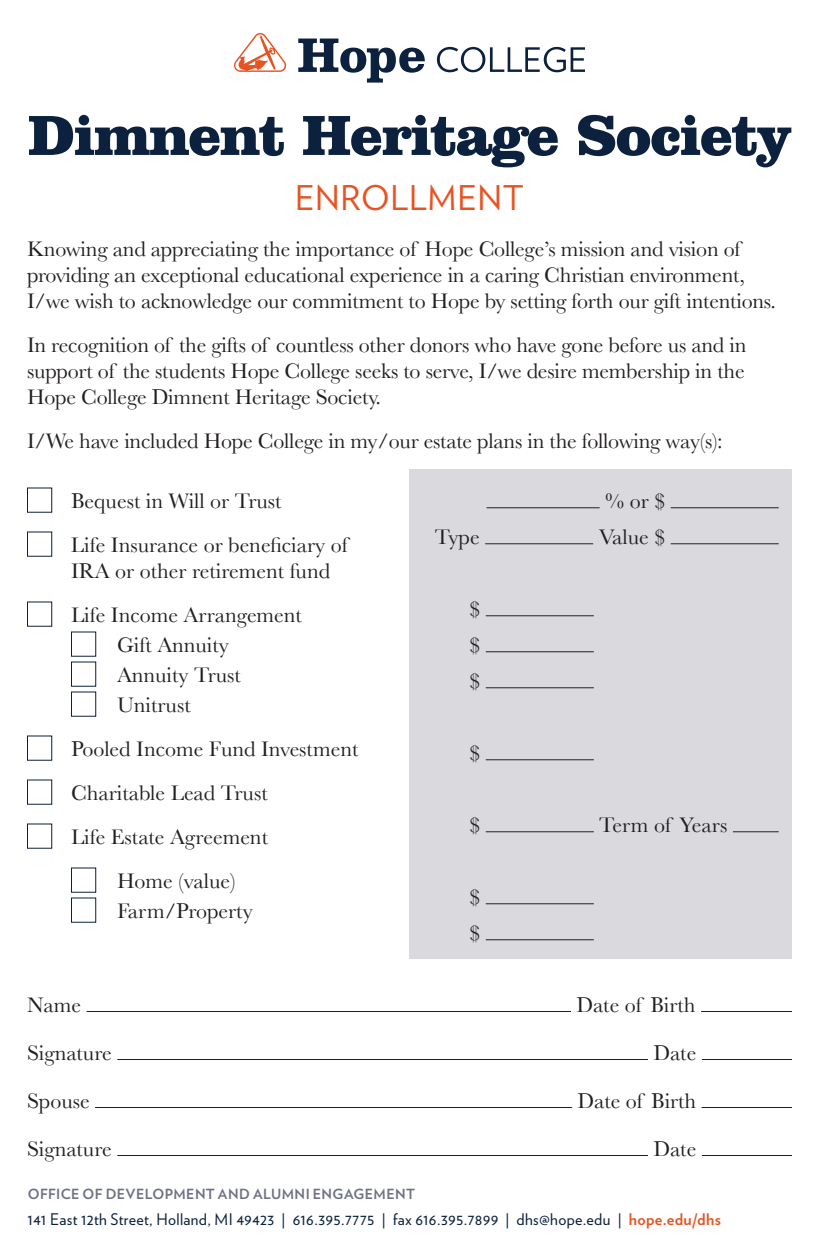
<style>
.page{position:relative;width:819px;height:1251px;background:#fff}
.page>*{position:absolute;margin:0;border:0;box-sizing:border-box;transform-origin:0 0}
.t1{font:900 58px "Clarendon BT";letter-spacing:-.02em;color:#0b213e}
.t2{font:34px "Verlag";letter-spacing:.02em;color:#e75424}
.t3{font:22px/26px "Baskerville";letter-spacing:-.01em;color:#231f20}
.Body{font:16px "Verlag";letter-spacing:.02em;color:#0b213e}
.Body-2{font:700 14px "Verlag";letter-spacing:.03em;color:#6e7083}
.s1{font-weight:700;color:#e75424}
</style>
<div class="page">
<div style="left:410px;top:470px;width:382px;height:489px;background:#d9d9de"></div>
<hr style="left:487px;top:507px;width:113px;height:1px;background:#231f20">
<hr style="left:671px;top:507px;width:108px;height:1px;background:#231f20">
<hr style="left:485px;top:543px;width:108px;height:1px;background:#231f20">
<hr style="left:671px;top:543px;width:108px;height:1px;background:#231f20">
<hr style="left:486px;top:615px;width:108px;height:1px;background:#231f20">
<hr style="left:486px;top:651px;width:108px;height:1px;background:#231f20">
<hr style="left:486px;top:687px;width:108px;height:1px;background:#231f20">
<hr style="left:486px;top:759px;width:108px;height:1px;background:#231f20">
<hr style="left:486px;top:831px;width:108px;height:1px;background:#231f20">
<hr style="left:733px;top:831px;width:46px;height:1px;background:#231f20">
<hr style="left:486px;top:903px;width:108px;height:1px;background:#231f20">
<hr style="left:486px;top:939px;width:108px;height:1px;background:#231f20">
<hr style="left:87px;top:1011px;width:484px;height:1px;background:#231f20">
<hr style="left:701px;top:1011px;width:91px;height:1px;background:#231f20">
<hr style="left:117px;top:1059px;width:531px;height:1px;background:#231f20">
<hr style="left:702px;top:1059px;width:90px;height:1px;background:#231f20">
<hr style="left:95px;top:1107px;width:477px;height:1px;background:#231f20">
<hr style="left:702px;top:1107px;width:90px;height:1px;background:#231f20">
<hr style="left:117px;top:1155px;width:531px;height:1px;background:#231f20">
<hr style="left:702px;top:1155px;width:90px;height:1px;background:#231f20">
<div style="left:27px;top:488px;width:25px;height:25px;border:1px solid #0b213e"></div>
<div style="left:27px;top:532px;width:25px;height:25px;border:1px solid #0b213e"></div>
<div style="left:27px;top:602px;width:25px;height:25px;border:1px solid #0b213e"></div>
<div style="left:71px;top:632px;width:25px;height:25px;border:1px solid #0b213e"></div>
<div style="left:71px;top:662px;width:25px;height:25px;border:1px solid #0b213e"></div>
<div style="left:71px;top:692px;width:25px;height:25px;border:1px solid #0b213e"></div>
<div style="left:27px;top:736px;width:25px;height:25px;border:1px solid #0b213e"></div>
<div style="left:27px;top:780px;width:25px;height:25px;border:1px solid #0b213e"></div>
<div style="left:27px;top:824px;width:25px;height:25px;border:1px solid #0b213e"></div>
<div style="left:71px;top:868px;width:25px;height:25px;border:1px solid #0b213e"></div>
<div style="left:71px;top:898px;width:25px;height:25px;border:1px solid #0b213e"></div>
<svg style="left:298px;top:39px;width:127px;height:44px"></svg>
<svg style="left:437px;top:47px;width:148px;height:25px"></svg>
<svg style="left:234px;top:33px;width:53px;height:39px"></svg>
<p class="t1" style="left:28px;top:99px;width:764px">Dimnent Heritage Society</p>
<p class="t2" style="left:295px;top:173px;width:230px">ENROLLMENT</p>
<p class="t3" style="left:27px;top:236px;width:751px">Knowing and appreciating the importance of Hope College’s mission and vision of providing an exceptional educational experience in a caring Christian environment,<br>I/we wish to acknowledge our commitment to Hope by setting forth our gift intentions.</p>
<p class="t3" style="left:27px;top:332px;width:721px;text-align:justify">In recognition of the gifts of countless other donors who have gone before us and in support of the students Hope College seeks to serve, I/we desire membership in the Hope College Dimnent Heritage Society.</p>
<p class="t3" style="left:27px;top:428px;width:697px">I/We have included Hope College in my/our estate plans in the following way(s):</p>
<p class="t3" style="left:71px;top:488px;width:212px">Bequest in Will or Trust</p>
<p class="t3" style="left:71px;top:532px;width:278px">Life Insurance or beneficiary of<br>IRA or other retirement fund</p>
<p class="t3" style="left:71px;top:602px;width:233px">Life Income Arrangement</p>
<p class="t3" style="left:117px;top:632px;width:113px">Gift Annuity</p>
<p class="t3" style="left:117px;top:662px;width:125px">Annuity Trust</p>
<p class="t3" style="left:117px;top:692px;width:75px">Unitrust</p>
<p class="t3" style="left:71px;top:736px;width:289px">Pooled Income Fund Investment</p>
<p class="t3" style="left:71px;top:780px;width:198px">Charitable Lead Trust</p>
<p class="t3" style="left:71px;top:824px;width:199px">Life Estate Agreement</p>
<p class="t3" style="left:117px;top:868px;width:120px">Home (value)</p>
<p class="t3" style="left:117px;top:898px;width:137px">Farm/Property</p>
<p class="t3" style="left:605px;top:488px;width:62px">% or $</p>
<p class="t3" style="left:435px;top:524px;width:46px">Type</p>
<p class="t3" style="left:599px;top:524px;width:68px">Value $</p>
<p class="t3" style="left:469px;top:596px;width:12px">$</p>
<p class="t3" style="left:469px;top:632px;width:12px">$</p>
<p class="t3" style="left:469px;top:668px;width:12px">$</p>
<p class="t3" style="left:469px;top:740px;width:12px">$</p>
<p class="t3" style="left:469px;top:812px;width:12px">$</p>
<p class="t3" style="left:599px;top:812px;width:130px">Term of Years</p>
<p class="t3" style="left:469px;top:884px;width:12px">$</p>
<p class="t3" style="left:469px;top:920px;width:12px">$</p>
<p class="t3" style="left:27px;top:992px;width:56px">Name</p>
<p class="t3" style="left:576px;top:992px;width:121px">Date of Birth</p>
<p class="t3" style="left:27px;top:1040px;width:86px">Signature</p>
<p class="t3" style="left:654px;top:1040px;width:44px">Date</p>
<p class="t3" style="left:27px;top:1088px;width:64px">Spouse</p>
<p class="t3" style="left:578px;top:1088px;width:120px">Date of Birth</p>
<p class="t3" style="left:27px;top:1136px;width:86px">Signature</p>
<p class="t3" style="left:654px;top:1136px;width:44px">Date</p>
<p class="Body-2" style="left:28px;top:1183px;width:389px">OFFICE OF DEVELOPMENT AND ALUMNI ENGAGEMENT</p>
<p class="Body" style="left:27px;top:1207px;width:695px">141 East 12th Street, Holland, MI 49423 | 616.395.7775 | fax 616.395.7899 | dhs@hope.edu | <span class="s1">hope.edu/dhs</span></p>
</div>
